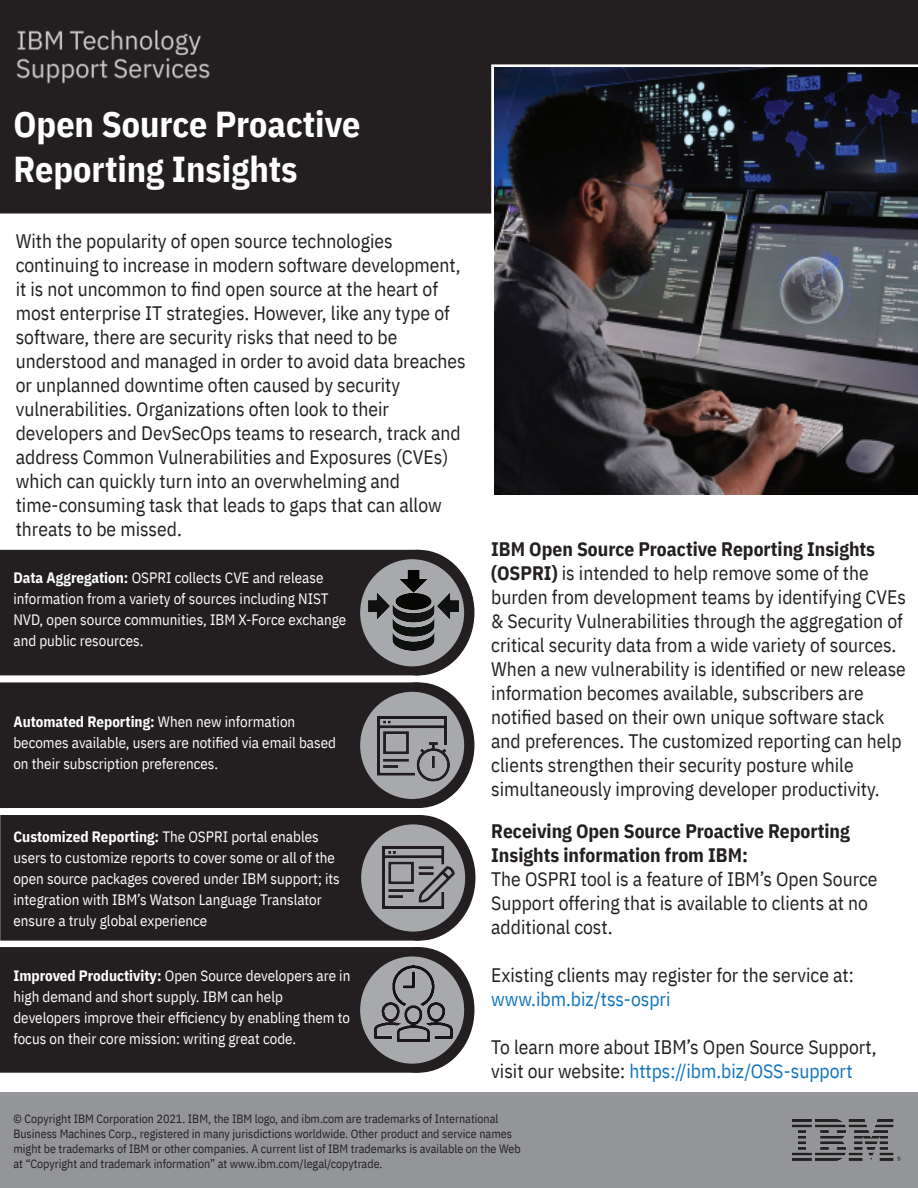
<style>
.page{position:relative;width:918px;height:1188px;background:#fff}
.page>*{position:absolute;margin:0;border:0;box-sizing:border-box;transform-origin:0 0}
.t1{font:700 36px/45px "IBM Plex Sans Cond";color:#fff}
.t2{font:19.5px/24px "IBM Plex Sans Cond";color:#231f20}
.t3{font:700 19.5px/24px "IBM Plex Sans Cond";color:#231f20}
.t4{font:19.5px "IBM Plex Sans Cond";color:#1074bc}
.t5{font:15px/21px "IBM Plex Sans Cond";color:#fff}
.t6{font:12px/15px "IBM Plex Sans Cond";color:#231f20}
.s1{font-weight:700}
.s2{color:#1074bc}
</style>
<div class="page">
<div style="left:0;top:0;width:918px;height:213px;background:#231f20"></div>
<div style="left:0;top:0;width:918px;height:214px;border:2px solid #231f20"></div>
<div style="left:0;top:1092px;width:918px;height:96px;background:#939598"></div>
<div style="left:0;top:683px;width:419px;height:124px;background:#231f20"></div>
<div style="left:0;top:682px;width:419px;height:126px;border:2px solid #231f20"></div>
<div style="left:363px;top:683px;width:111px;height:124px;background:#231f20;border-radius:50%"></div>
<div style="left:359px;top:691px;width:106px;height:109px;background:#a8a9ad;border-radius:50%"></div>
<div style="left:359px;top:690px;width:107px;height:110px;border:2px solid #231f20;border-radius:50%"></div>
<div style="left:0;top:550px;width:419px;height:125px;background:#231f20"></div>
<div style="left:363px;top:551px;width:111px;height:124px;background:#231f20;border-radius:50%"></div>
<div style="left:359px;top:558px;width:106px;height:109px;background:#a8a9ad;border-radius:50%"></div>
<div style="left:359px;top:558px;width:107px;height:110px;border:2px solid #231f20;border-radius:50%"></div>
<div style="left:0;top:815px;width:420px;height:126px;background:#231f20;border:2px solid #231f20"></div>
<div style="left:364px;top:816px;width:111px;height:124px;background:#231f20;border-radius:50%"></div>
<div style="left:360px;top:824px;width:106px;height:108px;background:#a8a9ad;border-radius:50%"></div>
<div style="left:360px;top:823px;width:107px;height:110px;border:2px solid #231f20;border-radius:50%"></div>
<div style="left:0;top:947px;width:419px;height:126px;background:#231f20;border:2px solid #231f20"></div>
<div style="left:363px;top:948px;width:111px;height:124px;background:#231f20;border-radius:50%"></div>
<div style="left:359px;top:956px;width:106px;height:108px;background:#a8a9ad;border-radius:50%"></div>
<div style="left:359px;top:955px;width:107px;height:110px;border:2px solid #231f20;border-radius:50%"></div>
<img style="left:495px;top:67px;width:423px;height:428px">
<img style="left:0;top:0;width:245px;height:113px">
<img style="left:374px;top:966px;width:78px;height:75px">
<img style="left:368px;top:592px;width:90px;height:59px">
<img style="left:399px;top:570px;width:28px;height:22px">
<img style="left:377px;top:717px;width:72px;height:65px">
<img style="left:382px;top:847px;width:73px;height:62px">
<img style="left:792px;top:1120px;width:108px;height:40px">
<h1 class="t1" style="left:13px;top:99px;width:348px">Open Source Proactive<br>Reporting Insights</h1>
<p class="t2" style="left:16px;top:228px;width:452px">With the popularity of open source technologies continuing to increase in modern software development, it is not uncommon to find open source at the heart of most enterprise IT strategies. However, like any type of software, there are security risks that need to be understood and managed in order to avoid data breaches or unplanned downtime often caused by security vulnerabilities. Organizations often look to their developers and DevSecOps teams to research, track and address Common Vulnerabilities and Exposures (CVEs) which can quickly turn into an overwhelming and time-consuming task that leads to gaps that can allow threats to be missed.</p>
<p class="t2" style="left:491px;top:536px;width:416px"><span class="s1">IBM Open Source Proactive Reporting Insights (OSPRI)</span> is intended to help remove some of the burden from development teams by identifying CVEs &amp; Security Vulnerabilities through the aggregation of critical security data from a wide variety of sources.<br>When a new vulnerability is identified or new release information becomes available, subscribers are notified based on their own unique software stack and preferences. The customized reporting can help clients strengthen their security posture while simultaneously improving developer productivity.</p>
<p class="t3" style="left:491px;top:818px;width:360px">Receiving Open Source Proactive Reporting<br>Insights information from IBM:</p>
<p class="t2" style="left:491px;top:866px;width:388px">The OSPRI tool is a feature of IBM’s Open Source<br>Support offering that is available to clients at no additional cost.</p>
<p class="t2" style="left:491px;top:962px;width:364px">Existing clients may register for the service at:</p>
<p class="t4" style="left:491px;top:984px;width:181px">www.ibm.biz/tss-ospri</p>
<p class="t2" style="left:491px;top:1034px;width:387px">To learn more about IBM’s Open Source Support, visit our website: <span class="s2">https://ibm.biz/OSS-support</span></p>
<p class="t6" style="left:13px;top:1110px;width:509px">© Copyright IBM Corporation 2021. IBM, the IBM logo, and ibm.com are trademarks of International Business Machines Corp., registered in many jurisdictions worldwide. Other product and service names might be trademarks of IBM or other companies. A current list of IBM trademarks is available on the Web at “Copyright and trademark information” at www.ibm.com/legal/copytrade.</p>
<p class="t5" style="left:13px;top:566px;width:334px"><span class="s1">Data Aggregation:</span> OSPRI collects CVE and release information from a variety of sources including NIST NVD, open source communities, IBM X-Force exchange and public resources.</p>
<p class="t5" style="left:13px;top:710px;width:324px"><span class="s1">Automated Reporting:</span> When new information becomes available, users are notified via email based on their subscription preferences.</p>
<p class="t5" style="left:13px;top:825px;width:328px"><span class="s1">Customized Reporting:</span> The OSPRI portal enables users to customize reports to cover some or all of the open source packages covered under IBM support; its integration with IBM’s Watson Language Translator ensure a truly global experience</p>
<p class="t5" style="left:13px;top:964px;width:339px"><span class="s1">Improved Productivity:</span> Open Source developers are in high demand and short supply. IBM can help developers improve their efficiency by enabling them to focus on their core mission: writing great code.</p>
</div>
